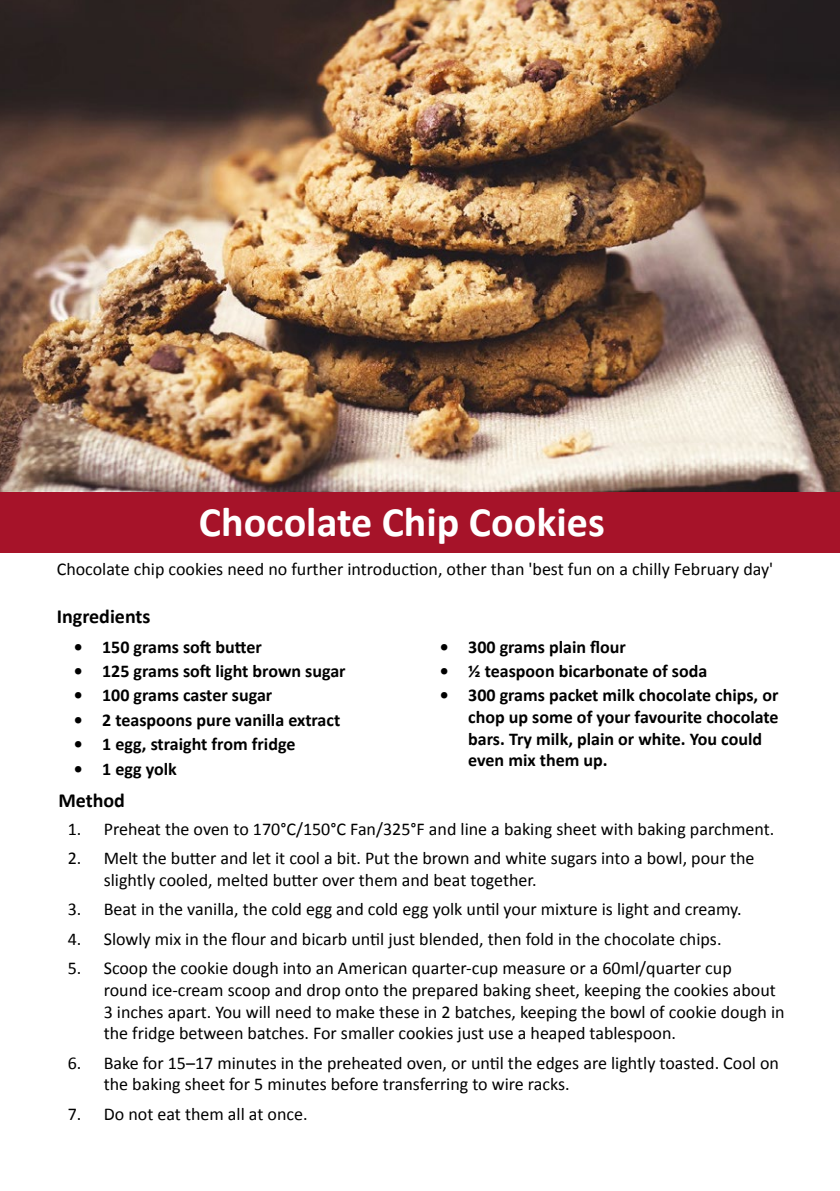
<style>
.page{position:relative;width:840px;height:1191px;background:#fff}
.page>*{position:absolute;margin:0;border:0;box-sizing:border-box;transform-origin:0 0}
.t1{font:700 42px "Calibri";color:#fff}
.t2{font:700 20px "Calibri";color:#000}
.t3{font:18px/21.6px "Calibri";color:#000}
.t4{font:700 18px/21.6px "Calibri";color:#000}
</style>
<div class="page">
<div style="left:0;top:492px;width:839px;height:61px;background:#a61329"></div>
<img style="left:0;top:0;width:839px;height:492px">
<h1 class="t1" style="left:199px;top:496px;width:407px">Chocolate Chip Cookies</h1>
<p class="t3" style="left:57px;top:557px;width:717px">Chocolate chip cookies need no further introduction, other than 'best fun on a chilly February day'</p>
<p class="t2" style="left:57px;top:604px;width:95px">Ingredients</p>
<p class="t4" style="left:74px;top:635px;width:189px">• 150 grams soft butter</p>
<p class="t4" style="left:74px;top:659px;width:273px">• 125 grams soft light brown sugar</p>
<p class="t4" style="left:74px;top:684px;width:200px">• 100 grams caster sugar</p>
<p class="t4" style="left:74px;top:708px;width:268px">• 2 teaspoons pure vanilla extract</p>
<p class="t4" style="left:74px;top:732px;width:223px">• 1 egg, straight from fridge</p>
<p class="t4" style="left:74px;top:757px;width:104px">• 1 egg yolk</p>
<p class="t2" style="left:58px;top:788px;width:68px">Method</p>
<p class="t4" style="left:439px;top:635px;width:187px">• 300 grams plain flour</p>
<p class="t4" style="left:439px;top:659px;width:269px">• ½ teaspoon bicarbonate of soda</p>
<p class="t4" style="left:468px;top:684px;width:312px;text-indent:-28px">• 300 grams packet milk chocolate chips, or chop up some of your favourite chocolate bars. Try milk, plain or white. You could even mix them up.</p>
<p class="t3" style="left:68px;top:817px;width:707px">1. Preheat the oven to 170°C/150°C Fan/325°F and line a baking sheet with baking parchment.</p>
<p class="t3" style="left:104px;top:846px;width:652px;text-indent:-36px">2. Melt the butter and let it cool a bit. Put the brown and white sugars into a bowl, pour the slightly cooled, melted butter over them and beat together.</p>
<p class="t3" style="left:68px;top:897px;width:675px">3. Beat in the vanilla, the cold egg and cold egg yolk until your mixture is light and creamy.</p>
<p class="t3" style="left:68px;top:927px;width:655px">4. Slowly mix in the flour and bicarb until just blended, then fold in the chocolate chips.</p>
<p class="t3" style="left:104px;top:956px;width:682px;text-indent:-36px">5. Scoop the cookie dough into an American quarter-cup measure or a 60ml/quarter cup<br>round ice-cream scoop and drop onto the prepared baking sheet, keeping the cookies about 3 inches apart. You will need to make these in 2 batches, keeping the bowl of cookie dough in the fridge between batches. For smaller cookies just use a heaped tablespoon.</p>
<p class="t3" style="left:104px;top:1051px;width:676px;text-indent:-36px">6. Bake for 15–17 minutes in the preheated oven, or until the edges are lightly toasted. Cool on the baking sheet for 5 minutes before transferring to wire racks.</p>
<p class="t3" style="left:68px;top:1102px;width:241px">7. Do not eat them all at once.</p>
</div>
